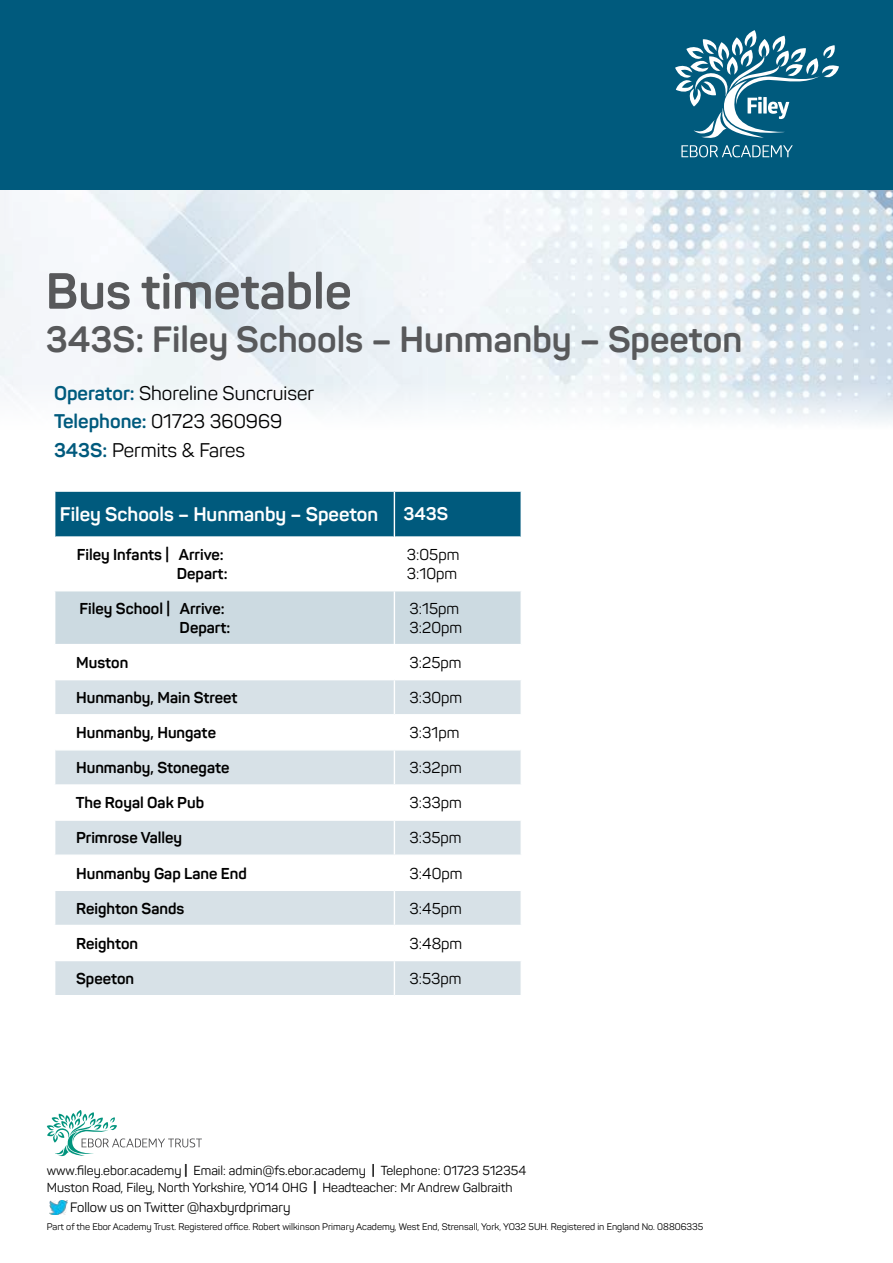
<style>
.page{position:relative;width:893px;height:1263px;background:#fff}
.page>*{position:absolute;margin:0;border:0;box-sizing:border-box;transform-origin:0 0}
.t1{font:700 50.1px "Panton";color:#58595b}
.t2{font:700 36px "Panton";color:#58595b}
.t3{font:19.5px/28.5px "Panton";color:#000}
.t4{font:700 19.35px "Panton";color:#fff}
.t5{font:700 18px "Panton";color:#fff}
.t6{font:700 15.6px/18.6px "Panton";color:#000;text-align:right}
.t7{font:15.6px/18.6px "Panton";color:#000}
.t8{font:13.5px "Panton";color:#000}
.t9{font:12.9px/17.2px "Panton";color:#000}
.t10{font:9.45px "Panton";color:#000}
.s1{font-weight:700;color:#005a7d}
.s2{font-weight:700}
</style>
<div class="page">
<img style="left:0;top:189px;width:893px;height:234px">
<div style="left:55px;top:492px;width:466px;height:44px;background:#005a7d"></div>
<div style="left:55px;top:591px;width:466px;height:53px;background:#ccdae1"></div>
<svg style="left:55px;top:680px;width:466px;height:315px;fill:#d7e1e7"></svg>
<hr style="left:394px;top:591px;width:1px;height:53px;background:#fff">
<hr style="left:394px;top:680px;width:1px;height:34px;background:#fff">
<hr style="left:394px;top:750px;width:1px;height:34px;background:#fff">
<hr style="left:394px;top:786px;width:1px;height:33px;background:#fff">
<hr style="left:394px;top:821px;width:1px;height:33px;background:#fff">
<hr style="left:394px;top:891px;width:1px;height:34px;background:#fff">
<hr style="left:394px;top:961px;width:1px;height:34px;background:#fff">
<hr style="left:54px;top:784px;width:340px;height:2px;background:#fff">
<hr style="left:54px;top:819px;width:340px;height:2px;background:#fff">
<hr style="left:394px;top:784px;width:128px;height:2px;background:#fff">
<hr style="left:394px;top:819px;width:128px;height:2px;background:#fff">
<hr style="left:394px;top:492px;width:1px;height:45px;background:#fff">
<hr style="left:54px;top:714px;width:340px;height:1px;background:#fff">
<hr style="left:394px;top:714px;width:128px;height:1px;background:#fff">
<hr style="left:394px;top:715px;width:1px;height:34px;background:#fff">
<hr style="left:55px;top:749px;width:339px;height:1px;background:#fff">
<hr style="left:394px;top:749px;width:127px;height:1px;background:#fff">
<hr style="left:54px;top:854px;width:340px;height:2px;background:#fff">
<hr style="left:394px;top:854px;width:128px;height:2px;background:#fff">
<hr style="left:394px;top:856px;width:1px;height:34px;background:#fff">
<hr style="left:54px;top:890px;width:340px;height:1px;background:#fff">
<hr style="left:394px;top:890px;width:128px;height:1px;background:#fff">
<hr style="left:54px;top:925px;width:340px;height:1px;background:#fff">
<hr style="left:394px;top:925px;width:128px;height:1px;background:#fff">
<hr style="left:394px;top:926px;width:1px;height:34px;background:#fff">
<hr style="left:54px;top:960px;width:340px;height:1px;background:#fff">
<hr style="left:394px;top:960px;width:128px;height:1px;background:#fff">
<svg style="left:47px;top:1110px;width:155px;height:47px"></svg>
<img style="left:49px;top:1200px;width:18px;height:15px">
<div style="left:0;top:0;width:893px;height:189px;background:#005a7d"></div>
<svg style="left:675px;top:30px;width:164px;height:127px"></svg>
<h1 class="t1" style="left:46px;top:260px;width:307px">Bus timetable</h1>
<h2 class="t2" style="left:46px;top:317px;width:698px">343S: Filey Schools – Hunmanby – Speeton</h2>
<p class="t3" style="left:54px;top:379px;width:262px"><span class="s1">Operator:</span> Shoreline Suncruiser<br><span class="s1">Telephone:</span> 01723 360969<br><span class="s1">343S:</span> Permits &amp; Fares</p>
<p class="t4" style="left:60px;top:502px;width:320px">Filey Schools – Hunmanby – Speeton</p>
<p class="t5" style="left:403px;top:503px;width:46px">343S</p>
<p class="t6" style="left:77px;top:545px;width:152px">Filey Infants | Arrive:<br>Depart:</p>
<p class="t7" style="left:407px;top:545px;width:54px">3:05pm<br>3:10pm</p>
<p class="t6" style="left:180px;top:599px;width:52px;text-align:left;text-indent:-100px">Filey School | Arrive:<br>Depart:</p>
<p class="t7" style="left:410px;top:599px;width:54px">3:15pm<br>3:20pm</p>
<p class="t6" style="left:76px;top:653px;width:54px">Muston</p>
<p class="t7" style="left:410px;top:653px;width:53px">3:25pm</p>
<p class="t6" style="left:76px;top:688px;width:163px">Hunmanby, Main Street</p>
<p class="t7" style="left:410px;top:688px;width:54px">3:30pm</p>
<p class="t6" style="left:76px;top:723px;width:141px">Hunmanby, Hungate</p>
<p class="t7" style="left:410px;top:723px;width:51px">3:31pm</p>
<p class="t6" style="left:76px;top:758px;width:155px">Hunmanby, Stonegate</p>
<p class="t7" style="left:410px;top:758px;width:54px">3:32pm</p>
<p class="t6" style="left:76px;top:793px;width:130px">The Royal Oak Pub</p>
<p class="t7" style="left:410px;top:793px;width:54px">3:33pm</p>
<p class="t6" style="left:76px;top:828px;width:108px">Primrose Valley</p>
<p class="t7" style="left:410px;top:828px;width:54px">3:35pm</p>
<p class="t6" style="left:76px;top:863px;width:172px">Hunmanby Gap Lane End</p>
<p class="t7" style="left:410px;top:864px;width:54px">3:40pm</p>
<p class="t6" style="left:76px;top:899px;width:110px">Reighton Sands</p>
<p class="t7" style="left:410px;top:899px;width:54px">3:45pm</p>
<p class="t6" style="left:76px;top:934px;width:64px">Reighton</p>
<p class="t7" style="left:410px;top:934px;width:54px">3:48pm</p>
<p class="t6" style="left:76px;top:969px;width:59px">Speeton</p>
<p class="t7" style="left:410px;top:969px;width:54px">3:53pm</p>
<p class="t9" style="left:47px;top:1162px;width:481px">www.filey.ebor.academy <span class="s2">|</span> Email: admin@fs.ebor.academy <span class="s2">|</span> Telephone: 01723 512354<br>Muston Road, Filey, North Yorkshire, YO14 0HG <span class="s2">|</span> Headteacher: Mr Andrew Galbraith</p>
<p class="t8" style="left:70px;top:1199px;width:222px">Follow us on Twitter @haxbyrdprimary</p>
<p class="t10" style="left:47px;top:1220px;width:658px">Part of the Ebor Academy Trust. Registered office. Robert wilkinson Primary Academy, West End, Strensall, York, YO32 5UH. Registered in England No. 08806335</p>
</div>
